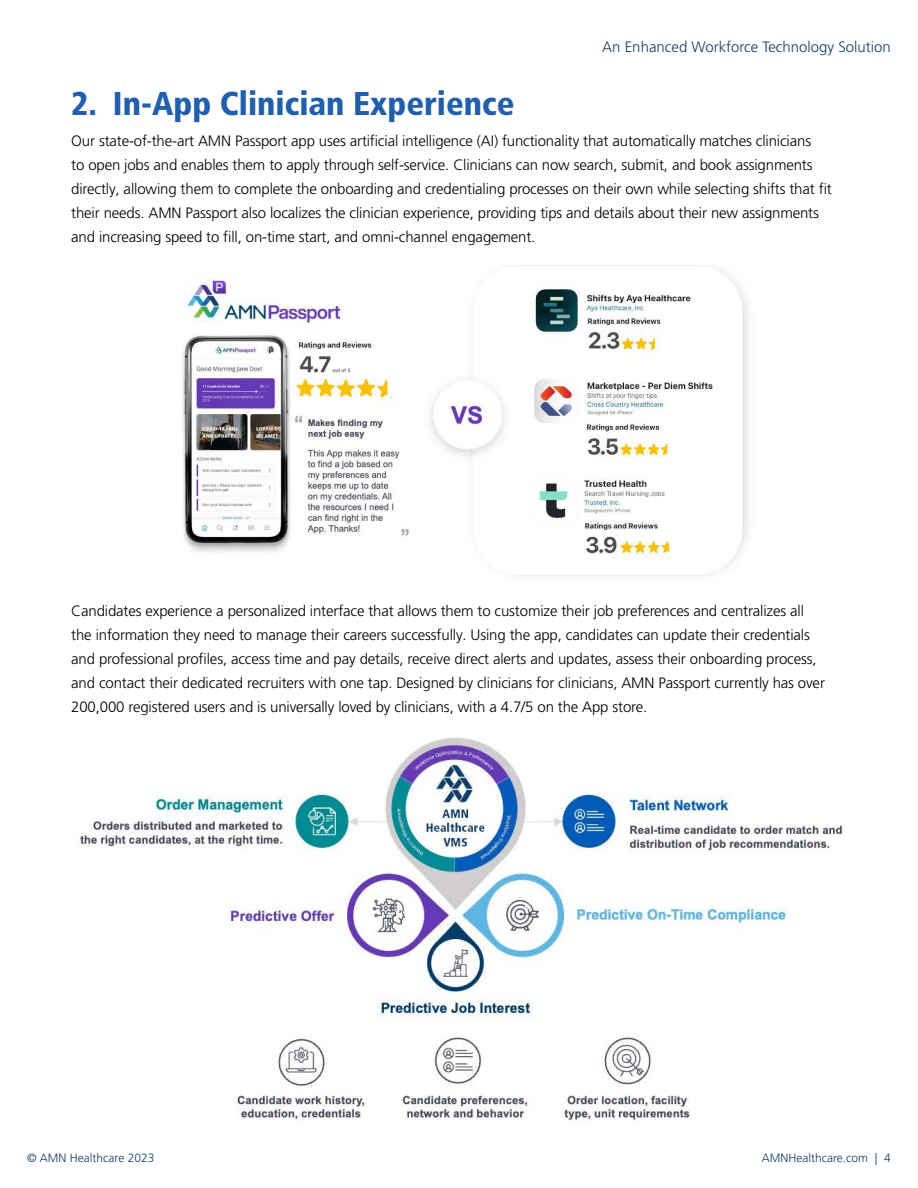
<style>
.page{position:relative;width:918px;height:1188px;background:#fff}
.page>*{position:absolute;margin:0;border:0;box-sizing:border-box;transform-origin:0 0}
.t1{font:900 condensed 33px "Frutiger LT Pro";color:#215eac}
.t2{font:300 15px/24px "Frutiger LT Pro";letter-spacing:-.01em;color:#000}
.t3{font:300 15px "Frutiger LT Pro";color:#153e68}
.t4{font:300 12px "Frutiger LT Pro";color:#153e68}
</style>
<div class="page">
<img style="left:182px;top:267px;width:567px;height:309px">
<img style="left:80px;top:738px;width:763px;height:383px">
<p class="t3" style="left:602px;top:38px;width:290px">An Enhanced Workforce Technology Solution</p>
<h1 class="t1" style="left:71px;top:84px;width:445px">2. In-App Clinician Experience</h1>
<p class="t2" style="left:71px;top:129px;width:762px">Our state-of-the-art AMN Passport app uses artificial intelligence (AI) functionality that automatically matches clinicians<br>to open jobs and enables them to apply through self-service. Clinicians can now search, submit, and book assignments directly, allowing them to complete the onboarding and credentialing processes on their own while selecting shifts that fit their needs. AMN Passport also localizes the clinician experience, providing tips and details about their new assignments and increasing speed to fill, on-time start, and omni-channel engagement.</p>
<p class="t2" style="left:71px;top:599px;width:755px">Candidates experience a personalized interface that allows them to customize their job preferences and centralizes all the information they need to manage their careers successfully. Using the app, candidates can update their credentials and professional profiles, access time and pay details, receive direct alerts and updates, assess their onboarding process, and contact their dedicated recruiters with one tap. Designed by clinicians for clinicians, AMN Passport currently has over 200,000 registered users and is universally loved by clinicians, with a 4.7/5 on the App store.</p>
<p class="t4" style="left:27px;top:1151px;width:129px">© AMN Healthcare 2023</p>
<p class="t4" style="left:762px;top:1151px;width:131px">AMNHealthcare.com | 4</p>
</div>
